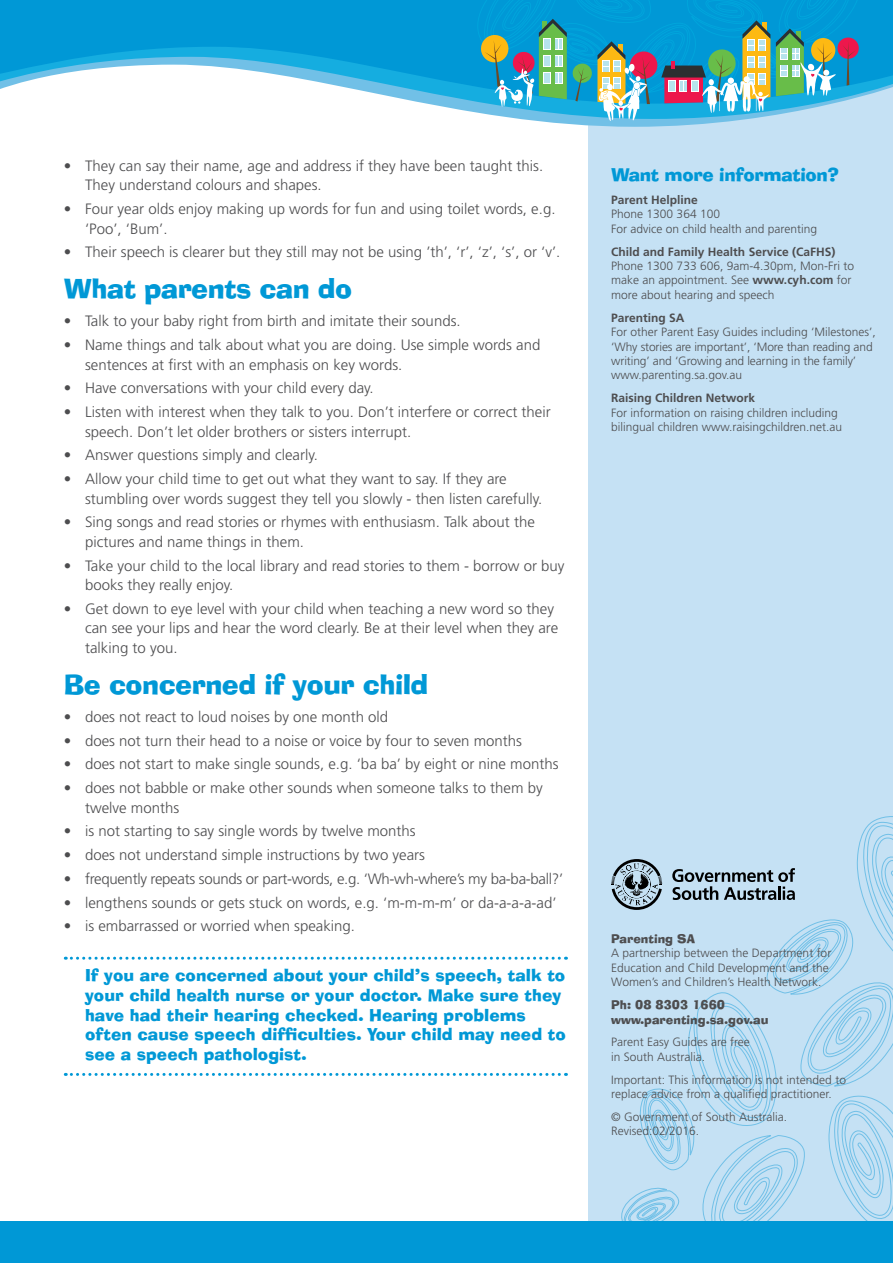
<style>
.page{position:relative;width:893px;height:1263px;background:#fff}
.page>*{position:absolute;margin:0;border:0;box-sizing:border-box;transform-origin:0 0}
.t1{font:27px "Ad Lib BT";letter-spacing:-.02em;color:#0098d6}
.t2{font:18px "Ad Lib BT";letter-spacing:-.02em;color:#0098d6}
.t3{font:16.5px/19.8px "Ad Lib BT";color:#0098d6}
.t4{font:300 15px/19.5px "Frutiger LT Std";color:#4d4d4f}
.t5{font:300 15px "Frutiger LT Std";letter-spacing:-.02em;color:#4d4d4f}
.t6{font:300 12px/14.4px "Frutiger LT";color:#4d4d4f}
.t7{font:700 12px "Frutiger LT";color:#4d4d4f}
.t8{font:12px/14.4px "Ad Lib BT";color:#4d4d4f}
.s1{font-weight:700}
</style>
<div class="page">
<div style="left:588px;top:63px;width:305px;height:1200px;background:#c5e1f4"></div>
<svg style="left:617px;top:816px;width:276px;height:406px"></svg>
<svg style="left:538px;top:121px;width:193px;height:6px"></svg>
<svg style="left:0;top:0;width:893px;height:104px;fill:#0098d6"></svg>
<svg style="left:466px;top:0;width:406px;height:121px;background:#47a6bd"></svg>
<div style="left:0;top:1222px;width:893px;height:41px;background:#0098d6"></div>
<svg style="left:65px;top:957px;width:501px;height:3px"></svg>
<svg style="left:65px;top:1073px;width:501px;height:3px"></svg>
<svg style="left:672px;top:868px;width:123px;height:32px"></svg>
<svg style="left:611px;top:859px;width:51px;height:51px"></svg>
<p class="t4" style="left:85px;top:156px;width:460px;text-indent:-21px">• They can say their name, age and address if they have been taught this.<br>They understand colours and shapes.</p>
<p class="t4" style="left:85px;top:199px;width:472px;text-indent:-21px">• Four year olds enjoy making up words for fun and using toilet words, e.g. ‘Poo’, ‘Bum’.</p>
<p class="t4" style="left:64px;top:243px;width:498px">• Their speech is clearer but they still may not be using ’th’, ‘r’, ‘z’, ‘s’, or ‘v’.</p>
<h1 class="t1" style="left:64px;top:272px;width:290px">What parents can do</h1>
<p class="t4" style="left:64px;top:312px;width:398px">• Talk to your baby right from birth and imitate their sounds.</p>
<p class="t4" style="left:85px;top:335px;width:457px;text-indent:-21px">• Name things and talk about what you are doing. Use simple words and sentences at first with an emphasis on key words.</p>
<p class="t4" style="left:64px;top:379px;width:311px">• Have conversations with your child every day.</p>
<p class="t4" style="left:85px;top:402px;width:467px;text-indent:-21px">• Listen with interest when they talk to you. Don’t interfere or correct their speech. Don’t let older brothers or sisters interrupt.</p>
<p class="t4" style="left:64px;top:446px;width:256px">• Answer questions simply and clearly.</p>
<p class="t4" style="left:85px;top:469px;width:459px;text-indent:-21px">• Allow your child time to get out what they want to say. If they are stumbling over words suggest they tell you slowly - then listen carefully.</p>
<p class="t4" style="left:85px;top:513px;width:451px;text-indent:-21px">• Sing songs and read stories or rhymes with enthusiasm. Talk about the pictures and name things in them.</p>
<p class="t4" style="left:85px;top:556px;width:481px;text-indent:-21px">• Take your child to the local library and read stories to them - borrow or buy books they really enjoy.</p>
<p class="t4" style="left:85px;top:599px;width:475px;text-indent:-21px">• Get down to eye level with your child when teaching a new word so they can see your lips and hear the word clearly. Be at their level when they are talking to you.</p>
<h1 class="t1" style="left:64px;top:667px;width:366px">Be concerned if your child</h1>
<p class="t4" style="left:64px;top:707px;width:326px">• does not react to loud noises by one month old</p>
<p class="t4" style="left:64px;top:731px;width:460px">• does not turn their head to a noise or voice by four to seven months</p>
<p class="t4" style="left:64px;top:755px;width:496px">• does not start to make single sounds, e.g. ‘ba ba’ by eight or nine months</p>
<p class="t4" style="left:85px;top:778px;width:459px;text-indent:-21px">• does not babble or make other sounds when someone talks to them by twelve months</p>
<p class="t4" style="left:64px;top:822px;width:353px">• is not starting to say single words by twelve months</p>
<p class="t4" style="left:64px;top:845px;width:363px">• does not understand simple instructions by two years</p>
<p class="t5" style="left:64px;top:870px;width:501px">• frequently repeats sounds or part-words, e.g. ‘Wh-wh-where’s my ba-ba-ball?’</p>
<p class="t4" style="left:64px;top:893px;width:494px">• lengthens sounds or gets stuck on words, e.g. ‘m-m-m-m’ or da-a-a-a-ad’</p>
<p class="t4" style="left:64px;top:917px;width:293px">• is embarrassed or worried when speaking.</p>
<p class="t3" style="left:85px;top:965px;width:482px">If you are concerned about your child’s speech, talk to your child health nurse or your doctor. Make sure they have had their hearing checked. Hearing problems often cause speech difficulties. Your child may need to see a speech pathologist.</p>
<p class="t2" style="left:611px;top:163px;width:229px">Want more information?</p>
<p class="t7" style="left:611px;top:193px;width:88px">Parent Helpline</p>
<p class="t6" style="left:611px;top:207px;width:207px">Phone 1300 364 100<br>For advice on child health and parenting</p>
<p class="t7" style="left:611px;top:244px;width:226px">Child and Family Health Service (CaFHS)</p>
<p class="t6" style="left:611px;top:259px;width:244px">Phone 1300 733 606, 9am-4.30pm, Mon-Fri to make an appointment. See <span class="s1">www.cyh.com</span> for more about hearing and speech</p>
<p class="t7" style="left:611px;top:310px;width:75px">Parenting SA</p>
<p class="t6" style="left:611px;top:325px;width:266px">For other Parent Easy Guides including ‘Milestones’, ‘Why stories are important’, ‘More than reading and writing’ and ‘Growing and learning in the family’ www.parenting.sa.gov.au</p>
<p class="t7" style="left:611px;top:391px;width:145px">Raising Children Network</p>
<p class="t6" style="left:611px;top:405px;width:232px">For information on raising children including bilingual children www.raisingchildren.net.au</p>
<p class="t8" style="left:611px;top:931px;width:85px">Parenting SA</p>
<p class="t6" style="left:611px;top:946px;width:222px">A partnership between the Department for<br>Education and Child Development and the<br>Women’s and Children’s Health Network.</p>
<p class="t8" style="left:611px;top:997px;width:159px">Ph: 08 8303 1660 www.parenting.sa.gov.au</p>
<p class="t6" style="left:611px;top:1035px;width:140px">Parent Easy Guides are free in South Australia.</p>
<p class="t6" style="left:611px;top:1072px;width:236px">Important: This information is not intended to replace advice from a qualified practitioner.</p>
<p class="t6" style="left:611px;top:1110px;width:177px">© Government of South Australia.<br>Revised:02/2016.</p>
</div>
